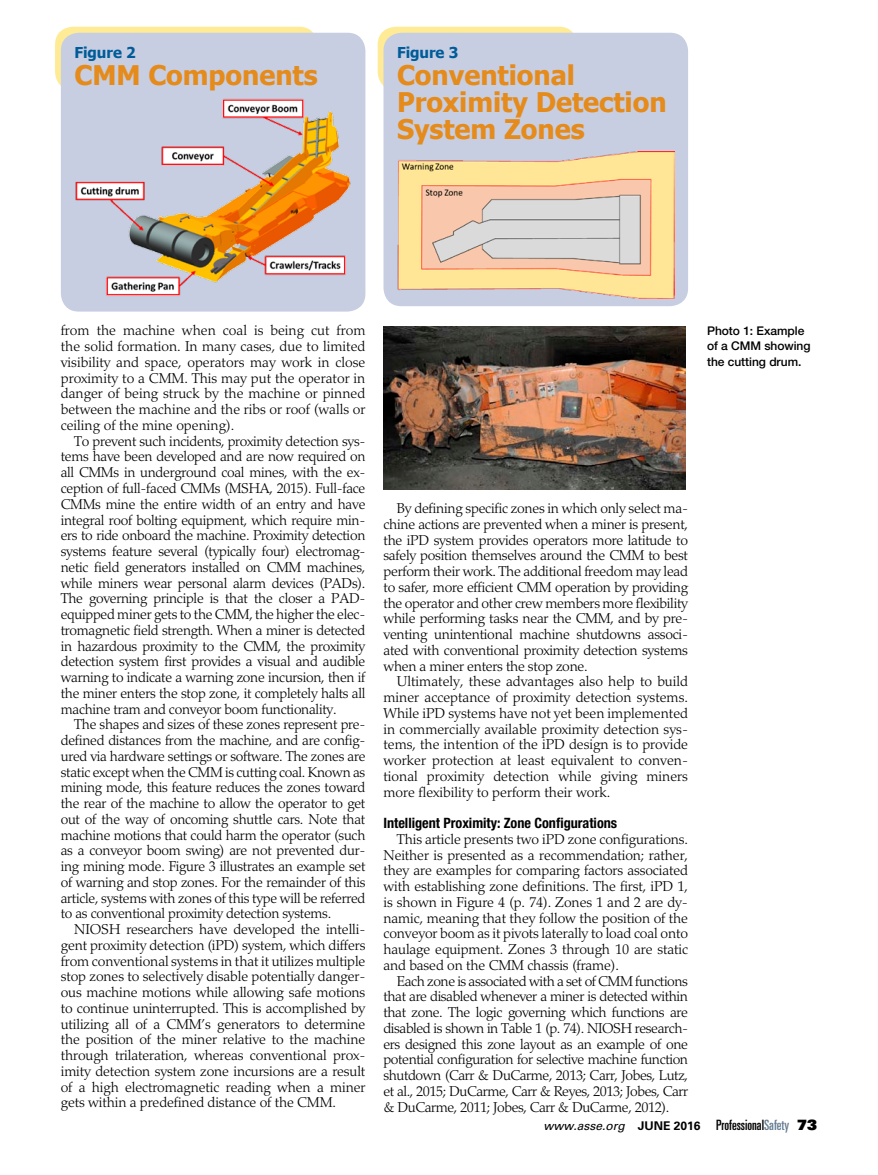
<style>
.page{position:relative;width:878px;height:1175px;background:#fff}
.page>*{position:absolute;margin:0;border:0;box-sizing:border-box;transform-origin:0 0}
.t1{font:700 27px/27px "Tahoma";color:#e58b1b}
.t2{font:700 15px "Tahoma";color:#005c99}
.t3{font:300 14.25px/15.8px "Palatino LT Std";letter-spacing:-.015em;color:#000;text-align:justify}
.t4{font:700 condensed 14.25px "Helvetica Neue LT Std";color:#000}
.t5{font:500 12px/15.8px "Helvetica Neue LT Std";letter-spacing:-.005em;color:#000}
.t6{font:italic 12px "Univers LT Std";color:#000}
.s1{font-weight:700;font-style:normal}
.s2{font-style:normal;font-stretch:ultra-condensed;font-size:14.25px}
.s3{font-style:normal;font-stretch:ultra-condensed;font-size:14.25px;color:#657c91}
.s4{font-family:"Univers LT Std X Black";font-style:normal;font-size:14.25px}
</style>
<div class="page">
<img style="left:383px;top:326px;width:302px;height:163px">
<div style="left:55px;top:27px;width:262px;height:63px;background:linear-gradient(to right,#feeb97,#ffeb95);border-radius:18px"></div>
<div style="left:61px;top:33px;width:304px;height:278px;background:#c7cee2;border-radius:18px"></div>
<img style="left:75px;top:98px;width:276px;height:198px">
<div style="left:377px;top:27px;width:200px;height:63px;background:linear-gradient(to right,#feeb97,#ffeb96);border-radius:18px"></div>
<div style="left:383px;top:33px;width:305px;height:273px;background:#c7cee2;border-radius:18px"></div>
<img style="left:397px;top:152px;width:278px;height:146px">
<p class="t2" style="left:74px;top:42px;width:63px">Figure 2</p>
<h1 class="t1" style="left:74px;top:60px;width:245px">CMM Components</h1>
<p class="t2" style="left:397px;top:42px;width:63px">Figure 3</p>
<h1 class="t1" style="left:397px;top:60px;width:271px">Conventional<br>Proximity Detection<br>System Zones</h1>
<p class="t3" style="left:61px;top:323px;width:306px">from the machine when coal is being cut from the solid formation. In many cases, due to limited visibility and space, operators may work in close proximity to a CMM. This may put the operator in danger of being struck by the machine or pinned between the machine and the ribs or roof (walls or ceiling of the mine opening).</p>
<p class="t3" style="left:61px;top:433px;width:306px;text-indent:14px">To prevent such incidents, proximity detection sys&shy;tems have been developed and are now required on all CMMs in underground coal mines, with the ex&shy;ception of full-faced CMMs (MSHA, 2015). Full-face CMMs mine the entire width of an entry and have integral roof bolting equipment, which require min&shy;ers to ride onboard the machine. Proximity detection systems feature several (typically four) electromag&shy;netic field generators installed on CMM machines, while miners wear personal alarm devices (PADs).<br>The governing principle is that the closer a PAD&shy;equipped miner gets to the CMM, the higher the elec&shy;tromagnetic field strength. When a miner is detected in hazardous proximity to the CMM, the proximity detection system first provides a visual and audible warning to indicate a warning zone incursion, then if the miner enters the stop zone, it completely halts all machine tram and conveyor boom functionality.</p>
<p class="t3" style="left:61px;top:717px;width:306px;text-indent:14px">The shapes and sizes of these zones represent pre&shy;defined distances from the machine, and are config&shy;ured via hardware settings or software. The zones are static except when the CMM is cutting coal. Known as mining mode, this feature reduces the zones toward the rear of the machine to allow the operator to get out of the way of oncoming shuttle cars. Note that machine motions that could harm the operator (such as a conveyor boom swing) are not prevented dur&shy;ing mining mode. Figure 3 illustrates an example set of warning and stop zones. For the remainder of this article, systems with zones of this type will be referred to as conventional proximity detection systems.</p>
<p class="t3" style="left:61px;top:921px;width:306px;text-indent:13px">NIOSH researchers have developed the intelli&shy;gent proximity detection (iPD) system, which differs from conventional systems in that it utilizes multiple stop zones to selectively disable potentially danger&shy;ous machine motions while allowing safe motions to continue uninterrupted. This is accomplished by utilizing all of a CMM’s generators to determine the position of the miner relative to the machine through trilateration, whereas conventional prox&shy;imity detection system zone incursions are a result of a high electromagnetic reading when a miner gets within a predefined distance of the CMM.</p>
<p class="t5" style="left:707px;top:322px;width:105px">Photo 1: Example of a CMM showing the cutting drum.</p>
<p class="t3" style="left:383px;top:500px;width:306px;text-indent:13px">By defining specific zones in which only select ma&shy;chine actions are prevented when a miner is present, the iPD system provides operators more latitude to safely position themselves around the CMM to best perform their work. The additional freedom may lead to safer, more efficient CMM operation by providing the operator and other crew members more flexibility while performing tasks near the CMM, and by pre&shy;venting unintentional machine shutdowns associ&shy;ated with conventional proximity detection systems when a miner enters the stop zone.</p>
<p class="t3" style="left:383px;top:674px;width:306px;text-indent:13px">Ultimately, these advantages also help to build miner acceptance of proximity detection systems.<br>While iPD systems have not yet been implemented in commercially available proximity detection sys&shy;tems, the intention of the iPD design is to provide worker protection at least equivalent to conven&shy;tional proximity detection while giving miners more flexibility to perform their work.</p>
<p class="t4" style="left:383px;top:814px;width:235px">Intelligent Proximity: Zone Configurations</p>
<p class="t3" style="left:383px;top:831px;width:306px;text-indent:13px">This article presents two iPD zone configurations.<br>Neither is presented as a recommendation; rather, they are examples for comparing factors associated with establishing zone definitions. The first, iPD 1, is shown in Figure 4 (p. 74). Zones 1 and 2 are dy&shy;namic, meaning that they follow the position of the conveyor boom as it pivots laterally to load coal onto haulage equipment. Zones 3 through 10 are static and based on the CMM chassis (frame).</p>
<p class="t3" style="left:383px;top:973px;width:306px;text-indent:13px">Each zone is associated with a set of CMM functions that are disabled whenever a miner is detected within that zone. The logic governing which functions are disabled is shown in Table 1 (p. 74). NIOSH research&shy;ers designed this zone layout as an example of one potential configuration for selective machine function shutdown (Carr &amp; DuCarme, 2013; Carr, Jobes, Lutz, et al., 2015; DuCarme, Carr &amp; Reyes, 2013; Jobes, Carr &amp; DuCarme, 2011; Jobes, Carr &amp; DuCarme, 2012).</p>
<p class="t6" style="left:543px;top:1118px;width:275px">www.asse.org <span class="s1">JUNE 2016</span> <span class="s2">Professional</span><span class="s3">Safety</span> <span class="s4">73</span></p>
</div>
